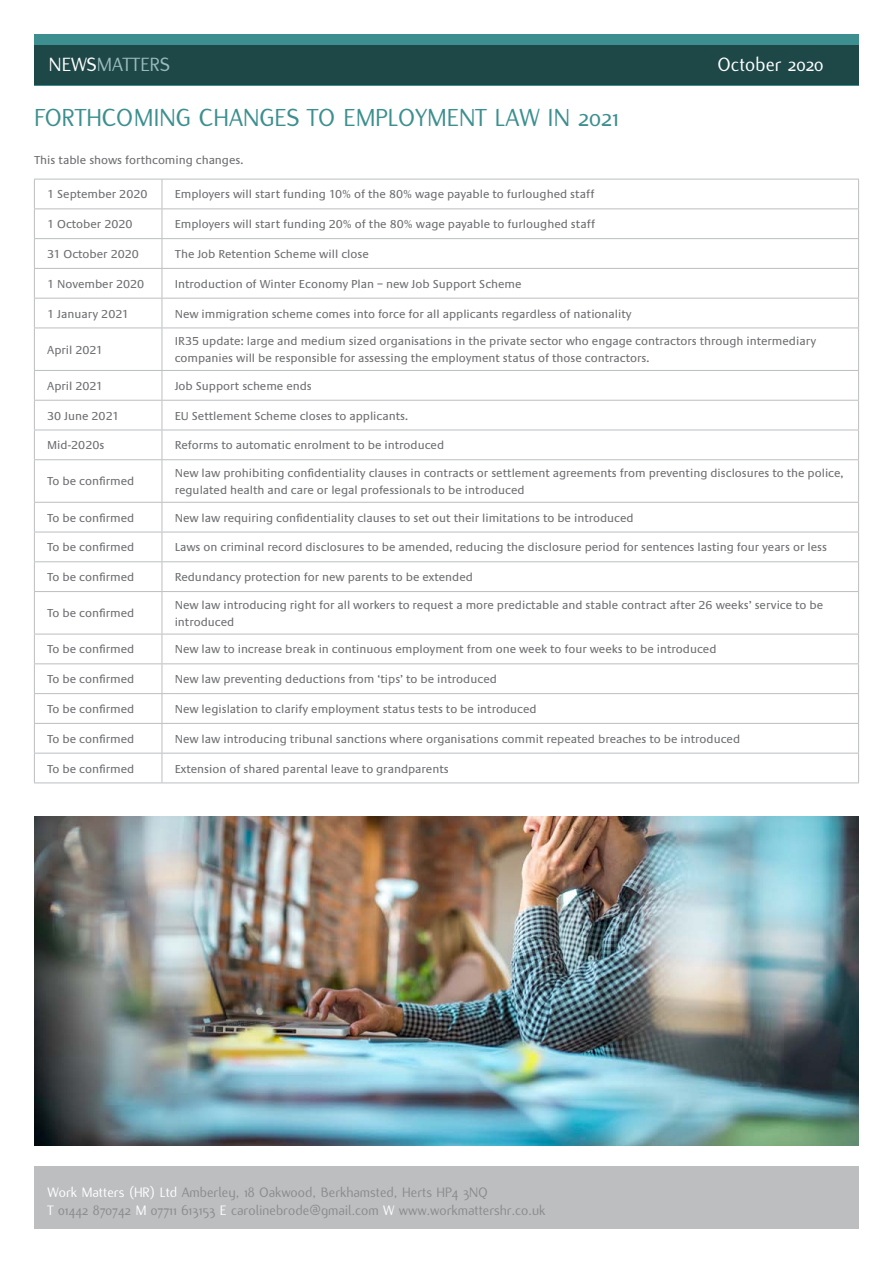
<style>
.page{position:relative;width:893px;height:1263px;background:#fff}
.page>*{position:absolute;margin:0;border:0;box-sizing:border-box;transform-origin:0 0}
.t1{font:27px "Flux";color:#3d8f8f}
.t2{font:21px "Flux";color:#9abbbd}
.t3{font:21px "Flux";color:#fff}
.t4{font:15px/18px "Flux";color:#8a8c8e}
.t5{font:12px/16.5px "Praxis";color:#6d6e71}
.s1{color:#fff}
</style>
<div class="page">
<div style="left:34px;top:34px;width:825px;height:51px;background:#3d8f8f"></div>
<div style="left:34px;top:45px;width:825px;height:40px;background:#1e4747"></div>
<div style="left:34px;top:1167px;width:825px;height:62px;background:#bcbec0"></div>
<hr style="left:34px;top:179px;width:128px;height:1px;background:#bcbec0">
<hr style="left:162px;top:179px;width:697px;height:1px;background:#bcbec0">
<hr style="left:34px;top:208px;width:128px;height:1px;background:#bcbec0">
<hr style="left:162px;top:208px;width:697px;height:1px;background:#bcbec0">
<hr style="left:34px;top:238px;width:128px;height:1px;background:#bcbec0">
<hr style="left:162px;top:238px;width:697px;height:1px;background:#bcbec0">
<hr style="left:34px;top:268px;width:128px;height:1px;background:#bcbec0">
<hr style="left:162px;top:268px;width:697px;height:1px;background:#bcbec0">
<hr style="left:34px;top:298px;width:128px;height:1px;background:#bcbec0">
<svg style="left:34px;top:179px;width:1px;height:149px"></svg>
<hr style="left:162px;top:298px;width:697px;height:1px;background:#bcbec0">
<svg style="left:162px;top:179px;width:1px;height:149px"></svg>
<svg style="left:858px;top:179px;width:1px;height:149px"></svg>
<hr style="left:34px;top:328px;width:128px;height:1px;background:#bcbec0">
<hr style="left:34px;top:328px;width:1px;height:42px;background:#bcbec0">
<hr style="left:162px;top:328px;width:697px;height:1px;background:#bcbec0">
<hr style="left:162px;top:328px;width:1px;height:42px;background:#bcbec0">
<hr style="left:858px;top:328px;width:1px;height:42px;background:#bcbec0">
<hr style="left:34px;top:370px;width:128px;height:1px;background:#bcbec0">
<hr style="left:162px;top:370px;width:697px;height:1px;background:#bcbec0">
<hr style="left:34px;top:400px;width:128px;height:1px;background:#bcbec0">
<hr style="left:162px;top:400px;width:697px;height:1px;background:#bcbec0">
<hr style="left:34px;top:430px;width:128px;height:1px;background:#bcbec0">
<svg style="left:34px;top:371px;width:1px;height:88px"></svg>
<hr style="left:162px;top:430px;width:697px;height:1px;background:#bcbec0">
<svg style="left:162px;top:371px;width:1px;height:88px"></svg>
<svg style="left:858px;top:371px;width:1px;height:88px"></svg>
<hr style="left:34px;top:459px;width:128px;height:1px;background:#bcbec0">
<hr style="left:34px;top:460px;width:1px;height:42px;background:#bcbec0">
<hr style="left:162px;top:459px;width:697px;height:1px;background:#bcbec0">
<hr style="left:162px;top:460px;width:1px;height:42px;background:#bcbec0">
<hr style="left:858px;top:460px;width:1px;height:42px;background:#bcbec0">
<hr style="left:34px;top:502px;width:128px;height:1px;background:#bcbec0">
<hr style="left:162px;top:502px;width:697px;height:1px;background:#bcbec0">
<hr style="left:34px;top:532px;width:128px;height:1px;background:#bcbec0">
<hr style="left:162px;top:532px;width:697px;height:1px;background:#bcbec0">
<hr style="left:34px;top:561px;width:128px;height:1px;background:#bcbec0">
<svg style="left:34px;top:503px;width:1px;height:88px"></svg>
<hr style="left:162px;top:561px;width:697px;height:1px;background:#bcbec0">
<svg style="left:162px;top:503px;width:1px;height:88px"></svg>
<svg style="left:858px;top:503px;width:1px;height:88px"></svg>
<hr style="left:34px;top:591px;width:128px;height:1px;background:#bcbec0">
<hr style="left:34px;top:592px;width:1px;height:42px;background:#bcbec0">
<hr style="left:162px;top:591px;width:697px;height:1px;background:#bcbec0">
<hr style="left:162px;top:592px;width:1px;height:42px;background:#bcbec0">
<hr style="left:858px;top:592px;width:1px;height:42px;background:#bcbec0">
<hr style="left:34px;top:634px;width:128px;height:1px;background:#bcbec0">
<hr style="left:162px;top:634px;width:697px;height:1px;background:#bcbec0">
<hr style="left:34px;top:663px;width:128px;height:1px;background:#bcbec0">
<hr style="left:162px;top:663px;width:697px;height:1px;background:#bcbec0">
<hr style="left:34px;top:693px;width:128px;height:1px;background:#bcbec0">
<hr style="left:162px;top:693px;width:697px;height:1px;background:#bcbec0">
<hr style="left:34px;top:723px;width:128px;height:1px;background:#bcbec0">
<hr style="left:162px;top:723px;width:697px;height:1px;background:#bcbec0">
<hr style="left:34px;top:753px;width:128px;height:1px;background:#bcbec0">
<svg style="left:34px;top:634px;width:1px;height:148px"></svg>
<hr style="left:162px;top:753px;width:697px;height:1px;background:#bcbec0">
<svg style="left:162px;top:634px;width:1px;height:148px"></svg>
<svg style="left:858px;top:634px;width:1px;height:148px"></svg>
<hr style="left:34px;top:782px;width:128px;height:1px;background:#bcbec0">
<hr style="left:162px;top:782px;width:697px;height:1px;background:#bcbec0">
<img style="left:34px;top:817px;width:825px;height:329px">
<h2 class="t2" style="left:49px;top:53px;width:123px"><span class="s1">NEWS</span>MATTERS</h2>
<h2 class="t3" style="left:718px;top:53px;width:107px">October 2020</h2>
<h1 class="t1" style="left:34px;top:103px;width:587px">FORTHCOMING CHANGES TO EMPLOYMENT LAW IN 2021</h1>
<p class="t5" style="left:34px;top:152px;width:211px">This table shows forthcoming changes.</p>
<p class="t5" style="left:47px;top:187px;width:102px">1 September 2020</p>
<p class="t5" style="left:175px;top:187px;width:421px">Employers will start funding 10% of the 80% wage payable to furloughed staff</p>
<p class="t5" style="left:47px;top:216px;width:87px">1 October 2020</p>
<p class="t5" style="left:175px;top:216px;width:422px">Employers will start funding 20% of the 80% wage payable to furloughed staff</p>
<p class="t5" style="left:47px;top:246px;width:93px">31 October 2020</p>
<p class="t5" style="left:175px;top:246px;width:196px">The Job Retention Scheme will close</p>
<p class="t5" style="left:47px;top:276px;width:99px">1 November 2020</p>
<p class="t5" style="left:175px;top:276px;width:348px">Introduction of Winter Economy Plan – new Job Support Scheme</p>
<p class="t5" style="left:47px;top:306px;width:83px">1 January 2021</p>
<p class="t5" style="left:175px;top:306px;width:459px">New immigration scheme comes into force for all applicants regardless of nationality</p>
<p class="t5" style="left:47px;top:342px;width:57px">April 2021</p>
<p class="t5" style="left:175px;top:333px;width:643px">IR35 update: large and medium sized organisations in the private sector who engage contractors through intermediary companies will be responsible for assessing the employment status of those contractors.</p>
<p class="t5" style="left:47px;top:378px;width:57px">April 2021</p>
<p class="t5" style="left:175px;top:378px;width:139px">Job Support scheme ends</p>
<p class="t5" style="left:47px;top:408px;width:74px">30 June 2021</p>
<p class="t5" style="left:175px;top:408px;width:235px">EU Settlement Scheme closes to applicants.</p>
<p class="t5" style="left:47px;top:437px;width:59px">Mid-2020s</p>
<p class="t5" style="left:175px;top:437px;width:271px">Reforms to automatic enrolment to be introduced</p>
<p class="t5" style="left:47px;top:473px;width:89px">To be confirmed</p>
<p class="t5" style="left:175px;top:465px;width:670px">New law prohibiting confidentiality clauses in contracts or settlement agreements from preventing disclosures to the police, regulated health and care or legal professionals to be introduced</p>
<p class="t5" style="left:47px;top:510px;width:89px">To be confirmed</p>
<p class="t5" style="left:175px;top:510px;width:461px">New law requiring confidentiality clauses to set out their limitations to be introduced</p>
<p class="t5" style="left:47px;top:539px;width:89px">To be confirmed</p>
<p class="t5" style="left:175px;top:539px;width:654px">Laws on criminal record disclosures to be amended, reducing the disclosure period for sentences lasting four years or less</p>
<p class="t5" style="left:47px;top:569px;width:89px">To be confirmed</p>
<p class="t5" style="left:175px;top:569px;width:300px">Redundancy protection for new parents to be extended</p>
<p class="t5" style="left:47px;top:605px;width:89px">To be confirmed</p>
<p class="t5" style="left:175px;top:597px;width:650px">New law introducing right for all workers to request a more predictable and stable contract after 26 weeks’ service to be introduced</p>
<p class="t5" style="left:47px;top:641px;width:89px">To be confirmed</p>
<p class="t5" style="left:175px;top:641px;width:543px">New law to increase break in continuous employment from one week to four weeks to be introduced</p>
<p class="t5" style="left:47px;top:671px;width:89px">To be confirmed</p>
<p class="t5" style="left:175px;top:671px;width:324px">New law preventing deductions from ‘tips’ to be introduced</p>
<p class="t5" style="left:47px;top:701px;width:89px">To be confirmed</p>
<p class="t5" style="left:175px;top:701px;width:363px">New legislation to clarify employment status tests to be introduced</p>
<p class="t5" style="left:47px;top:731px;width:89px">To be confirmed</p>
<p class="t5" style="left:175px;top:731px;width:567px">New law introducing tribunal sanctions where organisations commit repeated breaches to be introduced</p>
<p class="t5" style="left:47px;top:760px;width:89px">To be confirmed</p>
<p class="t5" style="left:175px;top:760px;width:276px">Extension of shared parental leave to grandparents</p>
<p class="t4" style="left:47px;top:1183px;width:499px"><span class="s1">Work Matters (HR) Ltd</span> Amberley, 18 Oakwood, Berkhamsted, Herts HP4 3NQ<br><span class="s1">T</span> 01442 870742 <span class="s1">M</span> 07711 613153 <span class="s1">E</span> carolinebrode@gmail.com <span class="s1">W</span> www.workmattershr.co.uk</p>
</div>
